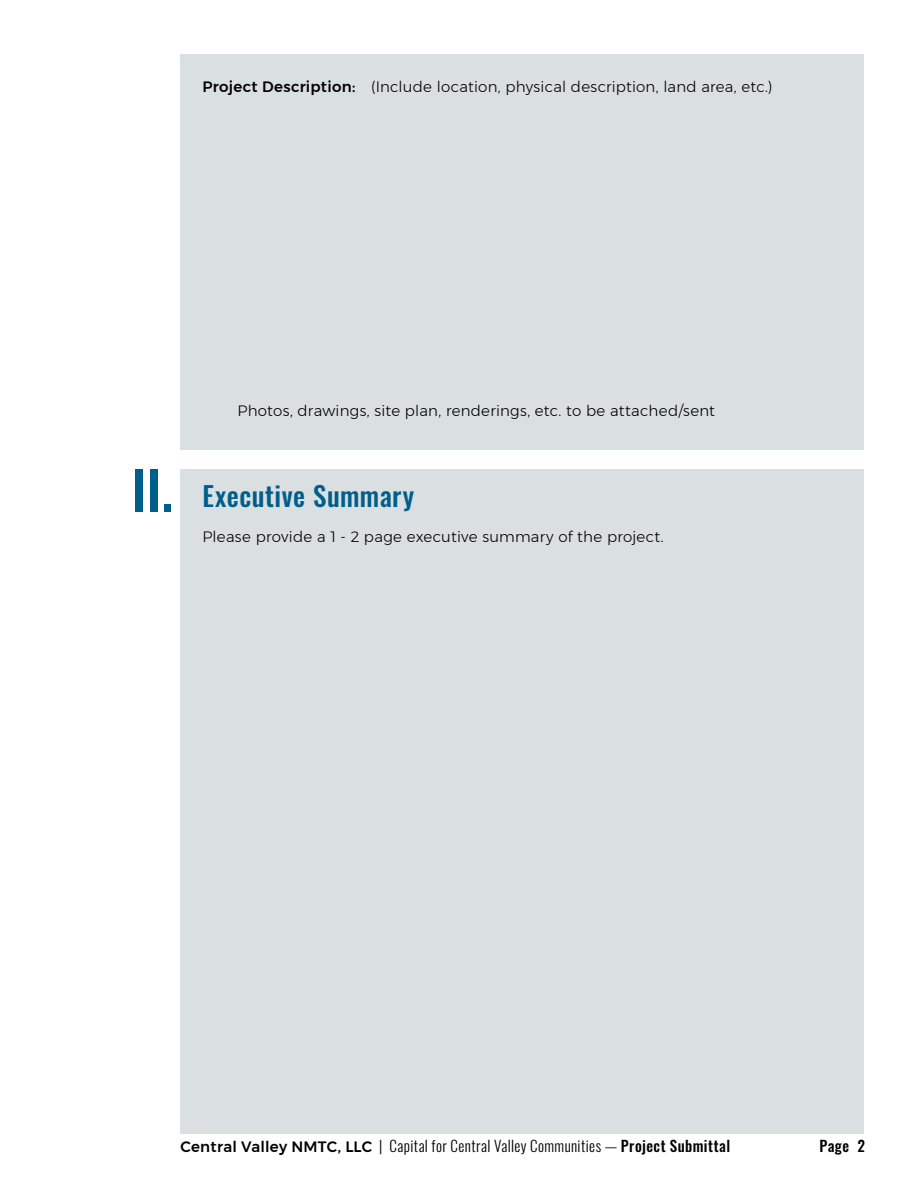
<style>
.page{position:relative;width:918px;height:1188px;background:#fff}
.page>*{position:absolute;margin:0;border:0;box-sizing:border-box;transform-origin:0 0}
.Paragraph_text{font:500 52.5px "Oswald";color:#005e8b}
.Paragraph_text-2{font:500 27px "Oswald";letter-spacing:.02em;color:#005e8b}
.Paragraph_text-3{font:300 15px "Montserrat";letter-spacing:.015em;color:#000}
.t1{font:300 15px "Oswald";letter-spacing:.025em;color:#000}
.t2{font:500 15px "Oswald";color:#000}
.s1{font-weight:500}
.s2{font-family:"Montserrat";font-weight:500}
</style>
<div class="page">
<div style="left:180px;top:470px;width:684px;height:664px;background:#dae0e2"></div>
<div style="left:180px;top:54px;width:684px;height:395px;background:#dae0e2"></div>
<p class="Paragraph_text-3" style="left:202px;top:76px;width:571px"><span class="s1">Project Description:</span> (Include location, physical description, land area, etc.)</p>
<p class="Paragraph_text" style="left:132px;top:463px;width:42px">II.</p>
<p class="Paragraph_text-3" style="left:238px;top:399px;width:479px">Photos, drawings, site plan, renderings, etc. to be attached/sent</p>
<p class="Paragraph_text-2" style="left:202px;top:482px;width:213px">Executive Summary</p>
<p class="Paragraph_text-3" style="left:202px;top:525px;width:463px">Please provide a 1 - 2 page executive summary of the project.</p>
<p class="t1" style="left:180px;top:1132px;width:551px"><span class="s2">Central Valley NMTC, LLC</span> | Capital for Central Valley Communities — <span class="s1">Project Submittal</span></p>
<p class="t2" style="left:819px;top:1138px;width:47px">Page 2</p>
</div>
